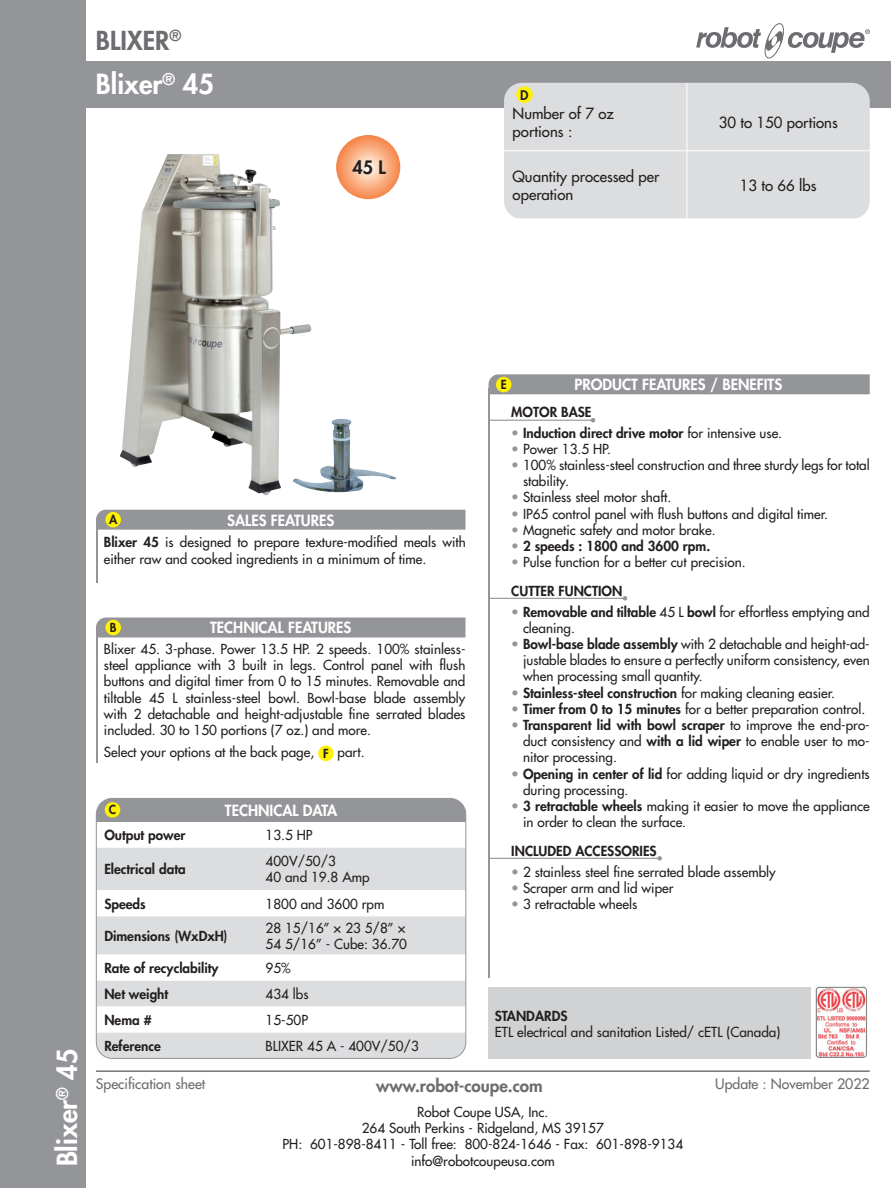
<style>
.page{position:relative;width:891px;height:1188px;background:#fff}
.page>*{position:absolute;margin:0;border:0;box-sizing:border-box;transform-origin:0 0}
.t1{font:800 27px "Futura";color:#fff}
.t2{font:800 25.5px "Futura";color:#6c6d70}
.t3{font:800 18px "Futura";color:#231f20}
.t4{font:800 16.95px "Futura";color:#6c6d70}
.t5{font:15px/18px "Futura";color:#231f20}
.t6{font:800 15px "Futura";color:#fff}
.t7{font:14.1px "Futura";color:#6c6d70}
.t8{font:13.5px/16.2px "Futura";color:#231f20}
.t9{font:800 13.5px "Futura";color:#231f20}
.t10{font:800 12.9px "Futura";color:#231f20}
.t11{font:800 12.15px "Futura";color:#231f20}
.s1{font-weight:400;color:#939598}
.s2{font-weight:400}
.s3{color:#939598}
.s4{font-weight:800}
.s5{font-weight:800;font-size:12.15px}
</style>
<div class="page">
<div style="left:0;top:0;width:85px;height:1188px;background:#939598"></div>
<div style="left:63px;top:61px;width:828px;height:46px;background:#939598"></div>
<svg style="left:696px;top:23px;width:174px;height:35px"></svg>
<hr style="left:96px;top:518px;width:2px;height:64px;background:#939598">
<hr style="left:96px;top:629px;width:2px;height:134px;background:#939598">
<div style="left:318px;top:746px;width:16px;height:15px;background:#fff101;border-radius:50%"></div>
<div style="left:489px;top:374px;width:381px;height:20px;background:#939598"></div>
<div style="left:96px;top:510px;width:369px;height:20px;background:#939598"></div>
<div style="left:96px;top:618px;width:369px;height:20px;background:#939598"></div>
<hr style="left:489px;top:420px;width:104px;height:1px;background:#939598">
<svg style="left:591px;top:418px;width:4px;height:4px"></svg>
<hr style="left:489px;top:598px;width:136px;height:1px;background:#939598">
<svg style="left:623px;top:596px;width:4px;height:5px"></svg>
<hr style="left:489px;top:858px;width:171px;height:1px;background:#939598">
<svg style="left:657px;top:856px;width:5px;height:5px"></svg>
<div style="left:105px;top:512px;width:16px;height:15px;background:#fff101;border-radius:50%"></div>
<div style="left:105px;top:620px;width:16px;height:15px;background:#fff101;border-radius:50%"></div>
<div style="left:496px;top:377px;width:15px;height:15px;background:#fff101;border-radius:50%"></div>
<svg style="left:336px;top:135px;width:64px;height:64px;background:#f8aa7e"></svg>
<div style="left:504px;top:83px;width:366px;height:136px;background:#dcdddf"></div>
<hr style="left:687px;top:83px;width:1px;height:68px;background:#fff">
<hr style="left:504px;top:151px;width:183px;height:1px;background:#fff">
<hr style="left:687px;top:151px;width:183px;height:1px;background:#fff">
<hr style="left:687px;top:151px;width:1px;height:68px;background:#fff">
<div style="left:516px;top:86px;width:17px;height:17px;background:#fff101;border-radius:50%"></div>
<img style="left:120px;top:154px;width:191px;height:341px">
<img style="left:293px;top:419px;width:104px;height:73px">
<hr style="left:488px;top:388px;width:2px;height:590px;background:#939598">
<hr style="left:96px;top:1070px;width:774px;height:2px;background:#6c6d70">
<div style="left:488px;top:987px;width:323px;height:72px;background:#d1d2d4"></div>
<img style="left:815px;top:986px;width:52px;height:72px">
<div style="left:96px;top:798px;width:370px;height:24px;background:#939598"></div>
<div style="left:96px;top:848px;width:370px;height:209px;background:#dcdddf"></div>
<svg style="left:98px;top:890px;width:366px;height:142px"></svg>
<div style="left:96px;top:798px;width:370px;height:261px;border:1px solid #939598;border-radius:16px"></div>
<div style="left:105px;top:802px;width:15px;height:16px;background:#fff101;border-radius:50%"></div>
<h2 class="t2" style="left:96px;top:23px;width:87px">BLIXER<sup>®</sup></h2>
<h1 class="t1" style="left:96px;top:66px;width:120px">Blixer<sup>®</sup> 45</h1>
<h3 class="t3" style="left:352px;top:156px;width:35px">45 L</h3>
<p class="t10" style="left:520px;top:86px;width:10px">D</p>
<p class="t5" style="left:513px;top:104px;width:103px">Number of 7 oz portions :</p>
<p class="t5" style="left:719px;top:113px;width:121px">30 to 150 portions</p>
<p class="t5" style="left:513px;top:167px;width:148px">Quantity processed per operation</p>
<p class="t5" style="left:740px;top:176px;width:78px">13 to 66 lbs</p>
<h1 class="t1" style="left:49px;top:1166px;width:120px;rotate:-90deg">Blixer<sup>®</sup> 45</h1>
<p class="t11" style="left:501px;top:377px;width:7px">E</p>
<p class="t6" style="left:575px;top:375px;width:209px">PRODUCT FEATURES / BENEFITS</p>
<p class="t9" style="left:511px;top:403px;width:82px">MOTOR BASE</p>
<p class="t9" style="left:511px;top:424px;width:272px"><span class="s1">•</span> Induction direct drive motor <span class="s2">for intensive use.</span></p>
<p class="t8" style="left:511px;top:441px;width:101px"><span class="s3">•</span> Power 13.5 HP.</p>
<p class="t8" style="left:523px;top:457px;width:348px;text-indent:-12px"><span class="s3">•</span> 100% stainless-steel construction and three sturdy legs for total stability.</p>
<p class="t8" style="left:511px;top:489px;width:161px"><span class="s3">•</span> Stainless steel motor shaft.</p>
<p class="t8" style="left:511px;top:505px;width:318px"><span class="s3">•</span> IP65 control panel with flush buttons and digital timer.</p>
<p class="t8" style="left:511px;top:522px;width:206px"><span class="s3">•</span> Magnetic safety and motor brake.</p>
<p class="t9" style="left:511px;top:537px;width:200px"><span class="s1">•</span> 2 speeds : 1800 and 3600 rpm.</p>
<p class="t8" style="left:511px;top:548px;width:236px;line-height:29px"><span class="s3">•</span> Pulse function for a better cut precision.<br><span class="s4">CUTTER FUNCTION</span></p>
<p class="t8" style="left:523px;top:603px;width:348px;text-indent:-12px"><span class="s3">•</span> <span class="s4">Removable and tiltable</span> 45 L <span class="s4">bowl</span> for effortless emptying and cleaning.</p>
<p class="t8" style="left:523px;top:636px;width:348px;text-align:justify;text-indent:-12px"><span class="s3">•</span> <span class="s4">Bowl-base blade assembly</span> with 2 detachable and height-ad&shy;justable blades to ensure a perfectly uniform consistency, even when processing small quantity.</p>
<p class="t9" style="left:511px;top:684px;width:325px"><span class="s1">•</span> Stainless-steel construction <span class="s2">for making cleaning easier.</span></p>
<p class="t8" style="left:511px;top:701px;width:356px"><span class="s3">•</span> <span class="s4">Timer from 0 to 15 minutes</span> for a better preparation control.</p>
<p class="t8" style="left:523px;top:717px;width:348px;text-align:justify;text-indent:-12px"><span class="s3">•</span> <span class="s4">Transparent lid with bowl scraper</span> to improve the end-pro&shy;duct consistency and <span class="s4">with a lid wiper</span> to enable user to mo&shy;nitor processing.</p>
<p class="t8" style="left:523px;top:765px;width:348px;text-indent:-12px"><span class="s3">•</span> <span class="s4">Opening in center of lid</span> for adding liquid or dry ingredients during processing.</p>
<p class="t8" style="left:523px;top:798px;width:348px;text-indent:-12px"><span class="s3">•</span> <span class="s4">3 retractable wheels</span> making it easier to move the appliance in order to clean the surface.</p>
<p class="t9" style="left:511px;top:842px;width:147px">INCLUDED ACCESSORIES</p>
<p class="t8" style="left:511px;top:863px;width:266px"><span class="s3">•</span> 2 stainless steel fine serrated blade assembly</p>
<p class="t8" style="left:511px;top:880px;width:164px"><span class="s3">•</span> Scraper arm and lid wiper</p>
<p class="t8" style="left:511px;top:896px;width:128px"><span class="s3">•</span> 3 retractable wheels</p>
<p class="t6" style="left:227px;top:510px;width:109px">SALES FEATURES</p>
<p class="t11" style="left:109px;top:512px;width:10px">A</p>
<p class="t8" style="left:104px;top:534px;width:363px"><span class="s4">Blixer 45</span> is designed to prepare texture-modified meals with either raw and cooked ingredients in a minimum of time.</p>
<p class="t6" style="left:210px;top:618px;width:143px">TECHNICAL FEATURES</p>
<p class="t11" style="left:110px;top:620px;width:8px">B</p>
<p class="t8" style="left:104px;top:641px;width:363px;text-align:justify">Blixer 45. 3-phase. Power 13.5 HP. 2 speeds. 100% stainless&shy;steel appliance with 3 built in legs. Control panel with flush buttons and digital timer from 0 to 15 minutes. Removable and tiltable 45 L stainless-steel bowl. Bowl-base blade assembly with 2 detachable and height-adjustable fine serrated blades included. 30 to 150 portions (7 oz.) and more.</p>
<p class="t8" style="left:104px;top:744px;width:262px">Select your options at the back page, <span class="s5">F</span> part.</p>
<p class="t6" style="left:225px;top:800px;width:114px">TECHNICAL DATA</p>
<p class="t11" style="left:109px;top:802px;width:9px">C</p>
<p class="t9" style="left:104px;top:826px;width:83px">Output power</p>
<p class="t8" style="left:266px;top:827px;width:49px">13.5 HP</p>
<p class="t9" style="left:104px;top:860px;width:83px">Electrical data</p>
<p class="t8" style="left:266px;top:853px;width:106px">400V/50/3<br>40 and 19.8 Amp</p>
<p class="t9" style="left:104px;top:895px;width:43px">Speeds</p>
<p class="t8" style="left:266px;top:895px;width:120px">1800 and 3600 rpm</p>
<p class="t9" style="left:104px;top:927px;width:125px">Dimensions (WxDxH)</p>
<p class="t8" style="left:266px;top:919px;width:143px">28 15/16” × 23 5/8” ×<br>54 5/16” - Cube: 36.70</p>
<p class="t9" style="left:104px;top:959px;width:116px">Rate of recyclability</p>
<p class="t8" style="left:266px;top:960px;width:27px">95%</p>
<p class="t9" style="left:104px;top:985px;width:65px">Net weight</p>
<p class="t8" style="left:266px;top:986px;width:44px">434 lbs</p>
<p class="t9" style="left:104px;top:1011px;width:49px">Nema #</p>
<p class="t8" style="left:266px;top:1012px;width:44px">15-50P</p>
<p class="t9" style="left:104px;top:1037px;width:58px">Reference</p>
<p class="t8" style="left:266px;top:1038px;width:155px">BLIXER 45 A - 400V/50/3</p>
<p class="t9" style="left:495px;top:1007px;width:74px">STANDARDS</p>
<p class="t8" style="left:495px;top:1024px;width:287px">ETL electrical and sanitation Listed/ cETL (Canada)</p>
<p class="t4" style="left:376px;top:1074px;width:168px">www.robot-coupe.com</p>
<p class="t8" style="left:283px;top:1104px;width:402px;text-align:center">Robot Coupe USA, Inc.<br>264 South Perkins - Ridgeland, MS 39157<br>PH: 601-898-8411 - Toll free: 800-824-1646 - Fax: 601-898-9134 info@robotcoupeusa.com</p>
<p class="t7" style="left:96px;top:1075px;width:111px">Specification sheet</p>
<p class="t7" style="left:715px;top:1075px;width:156px">Update : November 2022</p>
</div>
